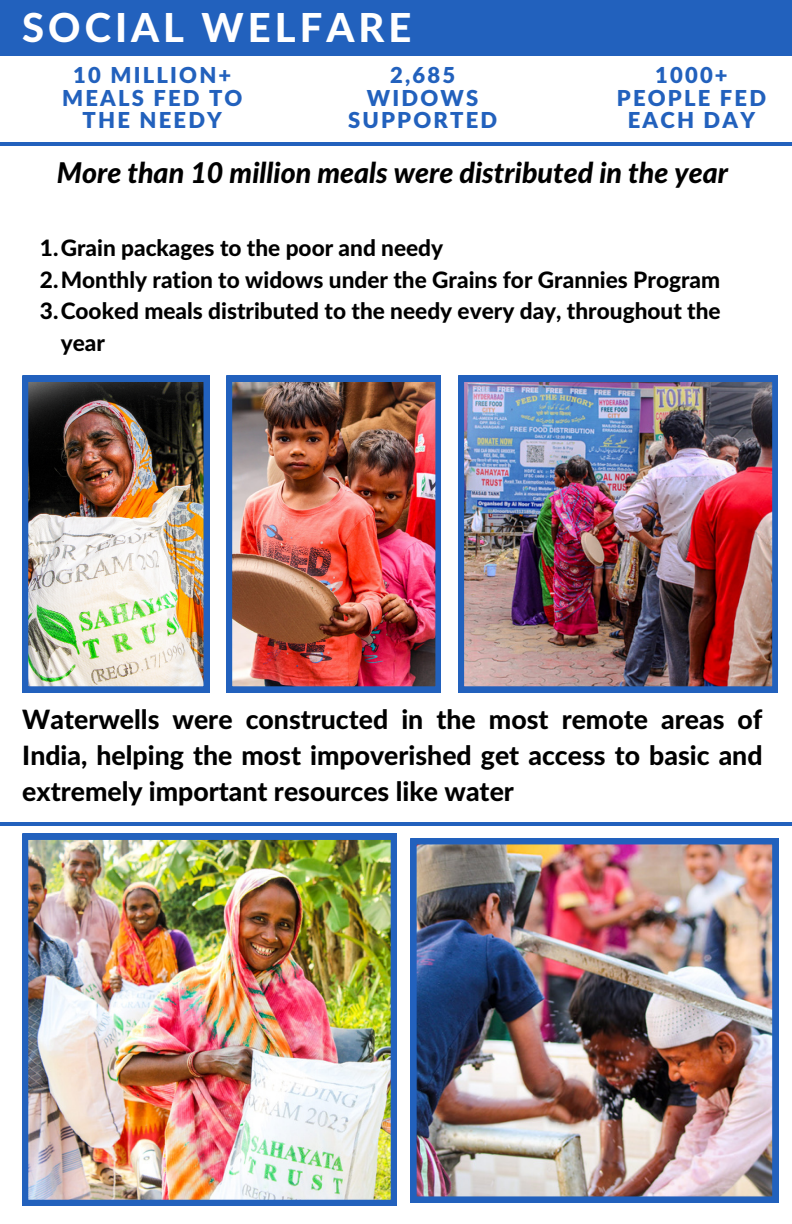
<style>
.page{position:relative;width:792px;height:1224px;background:#fff}
.page>*{position:absolute;margin:0;border:0;box-sizing:border-box;transform-origin:0 0}
.t1{font:800 40px "Lato Latin";letter-spacing:.1em;color:#fff}
.t2{font:italic 800 28.6px "Lato";color:#000}
.t3{font:800 26.6px/36px "Lato Latin";color:#000;text-align:justify}
.t4{font:800 22.6px/31.6px "Lato Latin";color:#000}
.t5{font:900 22px/22.4px "Lato Latin";letter-spacing:.1em;color:#2261bd;text-align:center}
</style>
<div class="page">
<div style="left:0;top:0;width:792px;height:56px;background:#2261bd"></div>
<hr style="left:0;top:142px;width:792px;height:4px;background:#2261bd">
<hr style="left:0;top:823px;width:792px;height:3px;background:#2261bd">
<img style="left:22px;top:834px;width:375px;height:372px">
<img style="left:226px;top:376px;width:215px;height:316px">
<img style="left:458px;top:376px;width:320px;height:316px">
<img style="left:22px;top:376px;width:188px;height:316px">
<img style="left:411px;top:838px;width:367px;height:364px">
<p class="t1" style="left:22px;top:10px;width:391px">SOCIAL WELFARE</p>
<p class="t5" style="left:73px;top:65px;width:160px">10 MILLION+</p>
<p class="t5" style="left:62px;top:88px;width:182px">MEALS FED TO</p>
<p class="t5" style="left:83px;top:110px;width:141px">THE NEEDY</p>
<p class="t5" style="left:390px;top:65px;width:67px">2,685</p>
<p class="t5" style="left:367px;top:88px;width:113px">WIDOWS</p>
<p class="t5" style="left:348px;top:110px;width:151px">SUPPORTED</p>
<p class="t5" style="left:655px;top:65px;width:74px">1000+</p>
<p class="t5" style="left:617px;top:88px;width:151px">PEOPLE FED<br>EACH DAY</p>
<p class="t2" style="left:57px;top:159px;width:673px">More than 10 million meals were distributed in the year</p>
<p class="t4" style="left:40px;top:233px;width:405px">1.Grain packages to the poor and needy</p>
<p class="t4" style="left:40px;top:265px;width:682px">2.Monthly ration to widows under the Grains for Grannies Program</p>
<p class="t4" style="left:61px;top:296px;width:661px;text-indent:-21px">3.Cooked meals distributed to the needy every day, throughout the year</p>
<p class="t3" style="left:22px;top:702px;width:742px">Waterwells were constructed in the most remote areas of India, helping the most impoverished get access to basic and extremely important resources like water</p>
</div>
